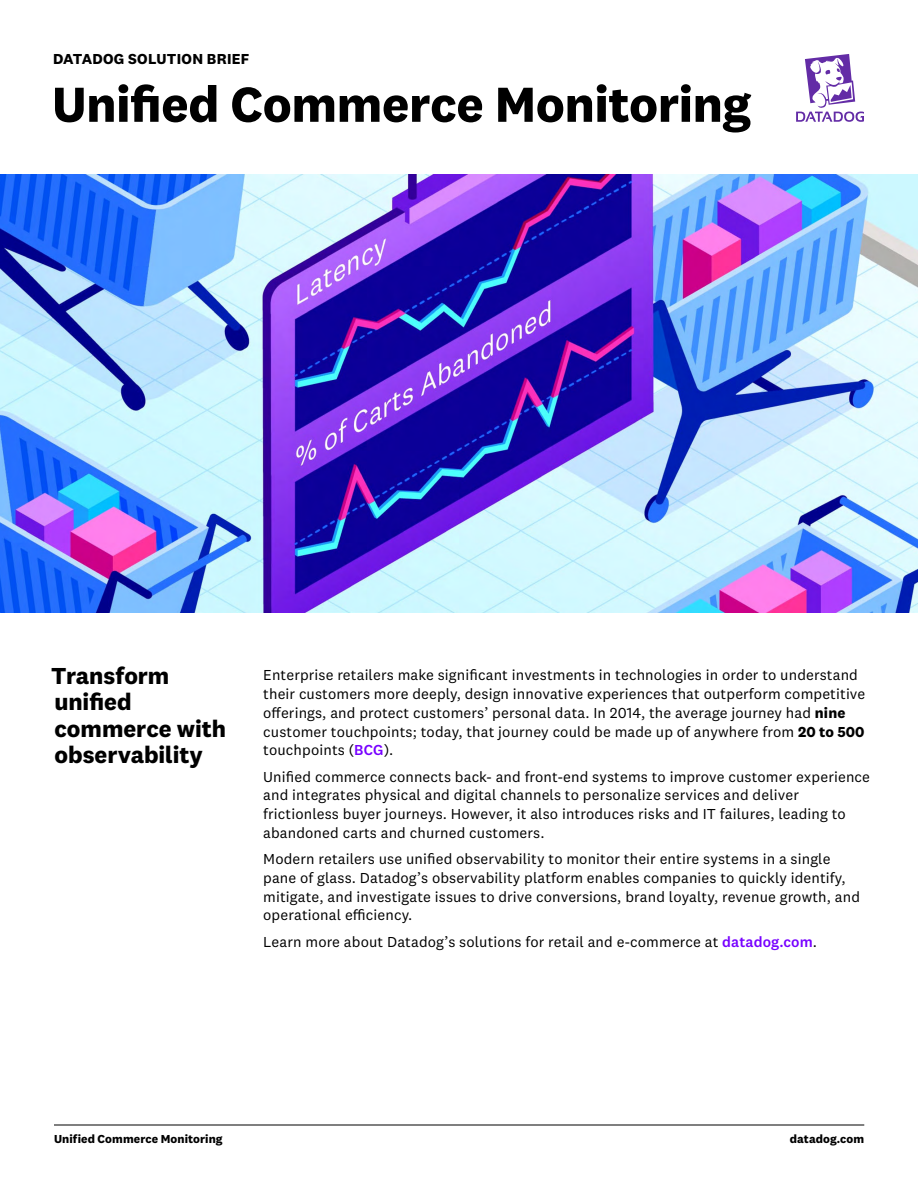
<style>
.page{position:relative;width:918px;height:1188px;background:#fff}
.page>*{position:absolute;margin:0;border:0;box-sizing:border-box;transform-origin:0 0}
.t1{font:700 51px "National 2";letter-spacing:-.005em;color:#000}
.t2{font:700 24px/26.2px "National 2";color:#000}
.t3{font:15px/18.8px "National 2";letter-spacing:.005em;color:#000}
.t4{font:700 15px "National 2";letter-spacing:.02em;color:#000}
.t5{font:700 12px "National 2";letter-spacing:.01em;color:#000}
.s1{font-weight:700}
.s2{font-weight:500;color:#70f}
</style>
<div class="page">
<hr style="left:54px;top:1125px;width:810px;height:1px;background:#000">
<img style="left:0;top:174px;width:918px;height:439px">
<svg style="left:796px;top:54px;width:68px;height:68px"></svg>
<p class="t4" style="left:53px;top:50px;width:198px">DATADOG SOLUTION BRIEF</p>
<h1 class="t1" style="left:52px;top:73px;width:700px">Unified Commerce Monitoring</h1>
<h2 class="t2" style="left:51px;top:662px;width:177px">Transform unified commerce with observability</h2>
<p class="t3" style="left:263px;top:666px;width:604px">Enterprise retailers make significant investments in technologies in order to understand their customers more deeply, design innovative experiences that outperform competitive offerings, and protect customers’ personal data. In 2014, the average journey had <span class="s1">nine </span>customer touchpoints; today, that journey could be made up of anywhere from <span class="s1">20 to 500 </span>touchpoints (<span class="s2">BCG</span>).</p>
<p class="t3" style="left:263px;top:767px;width:608px">Unified commerce connects back- and front-end systems to improve customer experience and integrates physical and digital channels to personalize services and deliver frictionless buyer journeys. However, it also introduces risks and IT failures, leading to abandoned carts and churned customers.</p>
<p class="t3" style="left:263px;top:849px;width:598px">Modern retailers use unified observability to monitor their entire systems in a single pane of glass. Datadog’s observability platform enables companies to quickly identify, mitigate, and investigate issues to drive conversions, brand loyalty, revenue growth, and operational efficiency.</p>
<p class="t3" style="left:263px;top:932px;width:555px">Learn more about Datadog’s solutions for retail and e-commerce at <span class="s2">datadog.com</span>.</p>
<p class="t5" style="left:54px;top:1132px;width:170px">Unified Commerce Monitoring</p>
<p class="t5" style="left:790px;top:1132px;width:76px">datadog.com</p>
</div>
